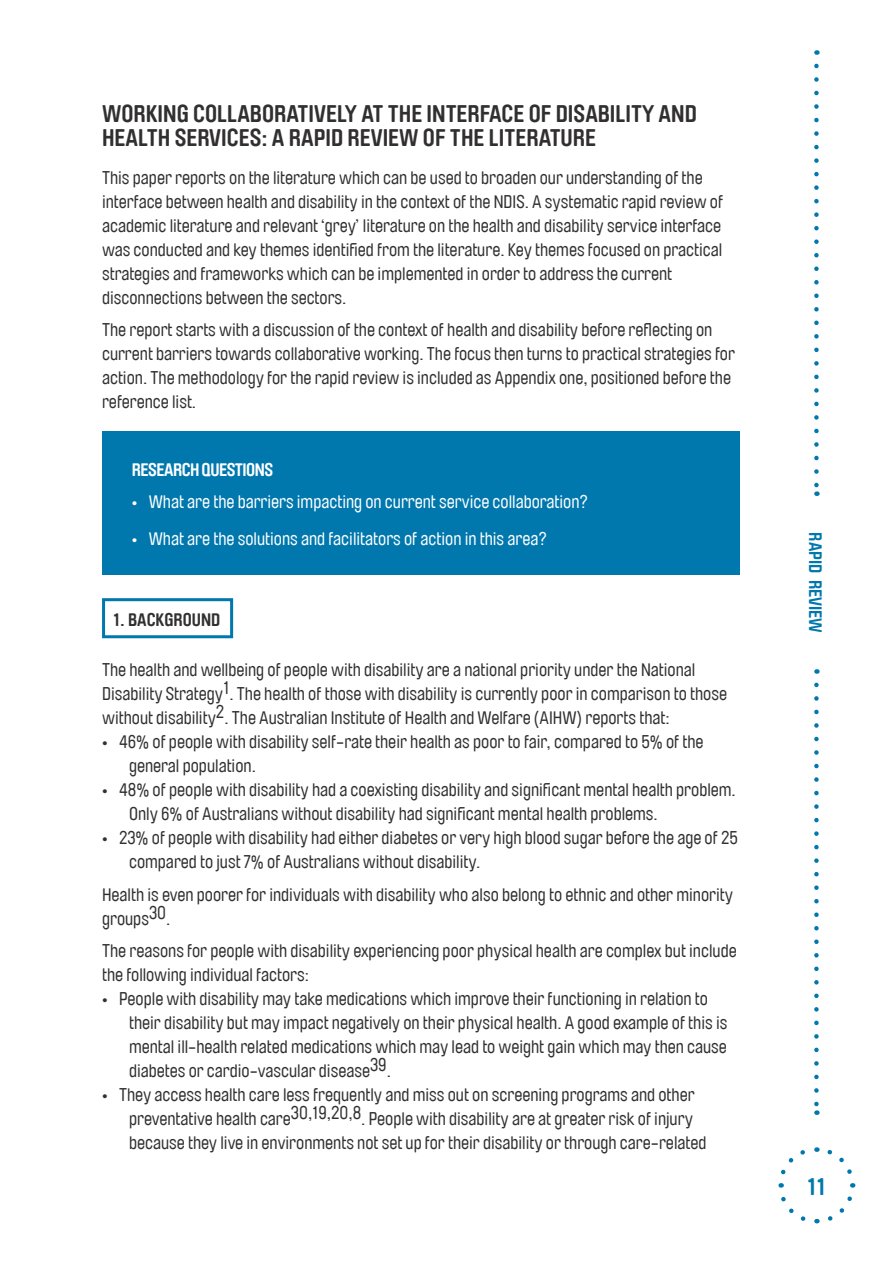
<style>
.page{position:relative;width:893px;height:1263px;background:#fff}
.page>*{position:absolute;margin:0;border:0;box-sizing:border-box;transform-origin:0 0}
.Paragraph_Style_1{font:700 24px/24px "Brauer Neue";color:#312f30}
.Paragraph_Style_1-2{font:700 24px "Brauer Neue";color:#0078ae}
.Paragraph_Style_1-3{font:18px/24px "Brauer Neue";color:#312f30}
.t1{font:18px "Brauer Neue";color:#fff}
.Paragraph_Style_1-4{font:700 18px "Brauer Neue";letter-spacing:-.03em;color:#fff}
.Paragraph_Style_1-5{font:700 18px "Brauer Neue";color:#312f30}
.t2{font:700 18px "Brauer Neue";color:#0078ae}
</style>
<div class="page">
<svg style="left:828px;top:1183px;width:28px;height:38px"></svg>
<svg style="left:816px;top:1147px;width:36px;height:27px"></svg>
<svg style="left:778px;top:1150px;width:27px;height:37px"></svg>
<svg style="left:781px;top:1196px;width:36px;height:28px"></svg>
<svg style="left:814px;top:685px;width:5px;height:430px"></svg>
<svg style="left:814px;top:66px;width:5px;height:430px"></svg>
<div style="left:102px;top:431px;width:638px;height:144px;background:#0078ae"></div>
<div style="left:102px;top:598px;width:131px;height:40px;border:3px solid #0078ae"></div>
<p class="Paragraph_Style_1" style="left:102px;top:101px;width:596px">WORKING COLLABORATIVELY AT THE INTERFACE OF DISABILITY AND<br>HEALTH SERVICES: A RAPID REVIEW OF THE LITERATURE</p>
<p class="Paragraph_Style_1-3" style="left:102px;top:166px;width:622px">This paper reports on the literature which can be used to broaden our understanding of the interface between health and disability in the context of the NDIS. A systematic rapid review of academic literature and relevant ‘grey’ literature on the health and disability service interface was conducted and key themes identified from the literature. Key themes focused on practical strategies and frameworks which can be implemented in order to address the current disconnections between the sectors.</p>
<p class="Paragraph_Style_1-3" style="left:102px;top:318px;width:634px">The report starts with a discussion of the context of health and disability before reflecting on current barriers towards collaborative working. The focus then turns to practical strategies for action. The methodology for the rapid review is included as Appendix one, positioned before the reference list.</p>
<p class="Paragraph_Style_1-4" style="left:132px;top:459px;width:143px">RESEARCH QUESTIONS</p>
<p class="t1" style="left:132px;top:492px;width:458px">• What are the barriers impacting on current service collaboration?</p>
<p class="t1" style="left:132px;top:529px;width:417px">• What are the solutions and facilitators of action in this area?</p>
<p class="Paragraph_Style_1-5" style="left:113px;top:609px;width:109px">1. BACKGROUND</p>
<p class="Paragraph_Style_1-3" style="left:102px;top:658px;width:626px">The health and wellbeing of people with disability are a national priority under the National<br>Disability Strategy1. The health of those with disability is currently poor in comparison to those without disability2. The Australian Institute of Health and Welfare (AIHW) reports that:</p>
<p class="Paragraph_Style_1-3" style="left:129px;top:730px;width:576px;text-indent:-27px">• 46% of people with disability self-rate their health as poor to fair, compared to 5% of the general population.</p>
<p class="Paragraph_Style_1-3" style="left:129px;top:778px;width:608px;text-indent:-27px">• 48% of people with disability had a coexisting disability and significant mental health problem.<br>Only 6% of Australians without disability had significant mental health problems.</p>
<p class="Paragraph_Style_1-3" style="left:129px;top:826px;width:610px;text-indent:-27px">• 23% of people with disability had either diabetes or very high blood sugar before the age of 25 compared to just 7% of Australians without disability.</p>
<p class="Paragraph_Style_1-3" style="left:102px;top:883px;width:633px">Health is even poorer for individuals with disability who also belong to ethnic and other minority groups30.</p>
<p class="Paragraph_Style_1-3" style="left:102px;top:939px;width:636px">The reasons for people with disability experiencing poor physical health are complex but include the following individual factors:</p>
<p class="Paragraph_Style_1-3" style="left:129px;top:987px;width:600px;text-indent:-27px">• People with disability may take medications which improve their functioning in relation to their disability but may impact negatively on their physical health. A good example of this is mental ill-health related medications which may lead to weight gain which may then cause diabetes or cardio-vascular disease39.</p>
<p class="Paragraph_Style_1-3" style="left:129px;top:1083px;width:579px;text-indent:-27px">• They access health care less frequently and miss out on screening programs and other preventative health care30,19,20,8. People with disability are at greater risk of injury because they live in environments not set up for their disability or through care-related</p>
<p class="t2" style="left:826px;top:532px;width:102px;rotate:90deg">RAPID REVIEW</p>
<p class="Paragraph_Style_1-2" style="left:807px;top:1173px;width:20px">11</p>
</div>
